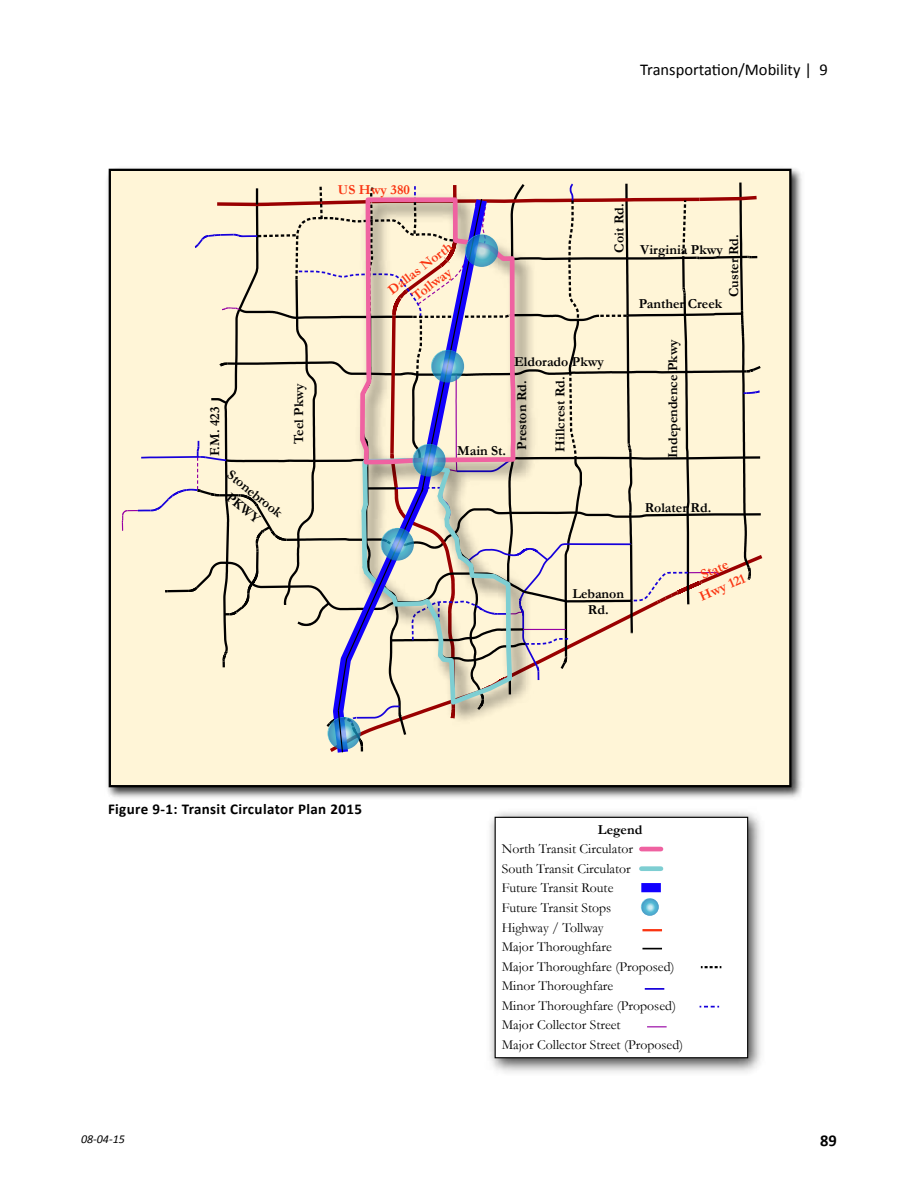
<style>
.page{position:relative;width:918px;height:1188px;background:#fff}
.page>*{position:absolute;margin:0;border:0;box-sizing:border-box;transform-origin:0 0}
.t1{font:16.5px "Calibri";color:#000}
.t2{font:700 16.5px "Calibri";color:#000}
.t3{font:700 15px "Calibri";letter-spacing:.025em;color:#000}
.t4{font:13.8px/19.5px "Garamond";color:#000}
.t5{font:700 13.8px/16.5px "Garamond";color:#000;text-align:center}
.t6{font:700 13.8px/19.6px "Garamond";color:#fa3411;text-align:center}
.t7{font:italic 12px "Calibri";color:#000}
</style>
<div class="page">
<img style="left:107px;top:168px;width:695px;height:630px">
<div style="left:110px;top:170px;width:680px;height:616px;background:#fff5d7"></div>
<svg style="left:121px;top:182px;width:642px;height:571px"></svg>
<svg style="left:465px;top:234px;width:33px;height:33px"></svg>
<svg style="left:413px;top:444px;width:33px;height:33px"></svg>
<svg style="left:431px;top:350px;width:33px;height:33px"></svg>
<svg style="left:381px;top:528px;width:33px;height:33px"></svg>
<img style="left:489px;top:811px;width:272px;height:262px">
<div style="left:495px;top:817px;width:253px;height:241px;background:#fff"></div>
<div style="left:495px;top:817px;width:253px;height:241px;border:1px solid #000"></div>
<svg style="left:641px;top:898px;width:18px;height:18px"></svg>
<div style="left:641px;top:883px;width:20px;height:9px;background:#1200ff"></div>
<hr style="left:642px;top:929px;width:20px;height:2px;background:#fa3411">
<svg style="left:642px;top:948px;width:20px;height:1px"></svg>
<svg style="left:645px;top:988px;width:19px;height:2px"></svg>
<svg style="left:700px;top:1006px;width:19px;height:2px"></svg>
<svg style="left:647px;top:1026px;width:20px;height:1px"></svg>
<svg style="left:701px;top:966px;width:20px;height:2px"></svg>
<div style="left:641px;top:866px;width:20px;height:5px;background:#7eced2"></div>
<hr style="left:641px;top:847px;width:20px;height:4px;background:#ef62a1">
<p class="t1" style="left:640px;top:59px;width:189px">Transportation/Mobility | 9</p>
<p class="t5" style="left:207px;top:456px;width:51px;rotate:-90deg">F.M. 423</p>
<p class="t5" style="left:235px;top:466px;width:68px;line-height:18.5px;rotate:39deg">Stonebrook<br>PKWY</p>
<p class="t5" style="left:290px;top:444px;width:62px;rotate:-90deg">Teel Pkwy</p>
<p class="t6" style="left:338px;top:180px;width:74px">US Hwy 380</p>
<p class="t6" style="left:384px;top:283px;width:78px;rotate:-37deg">Dallas North<br>Tollway</p>
<p class="t5" style="left:611px;top:253px;width:51px;rotate:-90deg">Coit Rd.</p>
<p class="t5" style="left:457px;top:443px;width:51px">Main St.</p>
<p class="t5" style="left:514px;top:354px;width:91px">Eldorado Pkwy</p>
<p class="t5" style="left:514px;top:450px;width:71px;rotate:-90deg">Preston Rd.</p>
<p class="t5" style="left:552px;top:452px;width:77px;rotate:-90deg">Hillcrest Rd.</p>
<p class="t5" style="left:726px;top:297px;width:64px;rotate:-90deg">Custer Rd.</p>
<p class="t5" style="left:640px;top:241px;width:84px">Virginia Pkwy</p>
<p class="t5" style="left:639px;top:295px;width:85px">Panther Creek</p>
<p class="t5" style="left:665px;top:458px;width:121px;rotate:-90deg">Independence Pkwy</p>
<p class="t5" style="left:645px;top:500px;width:68px">Rolater Rd.</p>
<p class="t5" style="left:572px;top:585px;width:53px">Lebanon<br>Rd.</p>
<p class="t6" style="left:688px;top:570px;width:51px;rotate:-24deg">State<br>Hwy 121</p>
<p class="t3" style="left:108px;top:799px;width:255px">Figure 9-1: Transit Circulator Plan 2015</p>
<p class="t5" style="left:598px;top:821px;width:46px">Legend</p>
<p class="t4" style="left:502px;top:839px;width:183px">North Transit Circulator<br>South Transit Circulator<br>Future Transit Route<br>Future Transit Stops<br>Highway / Tollway<br>Major Thoroughfare<br>Major Thoroughfare (Proposed)<br>Minor Thoroughfare<br>Minor Thoroughfare (Proposed)<br>Major Collector Street<br>Major Collector Street (Proposed)</p>
<p class="t7" style="left:81px;top:1131px;width:45px">08-04-15</p>
<p class="t2" style="left:820px;top:1130px;width:18px">89</p>
</div>
